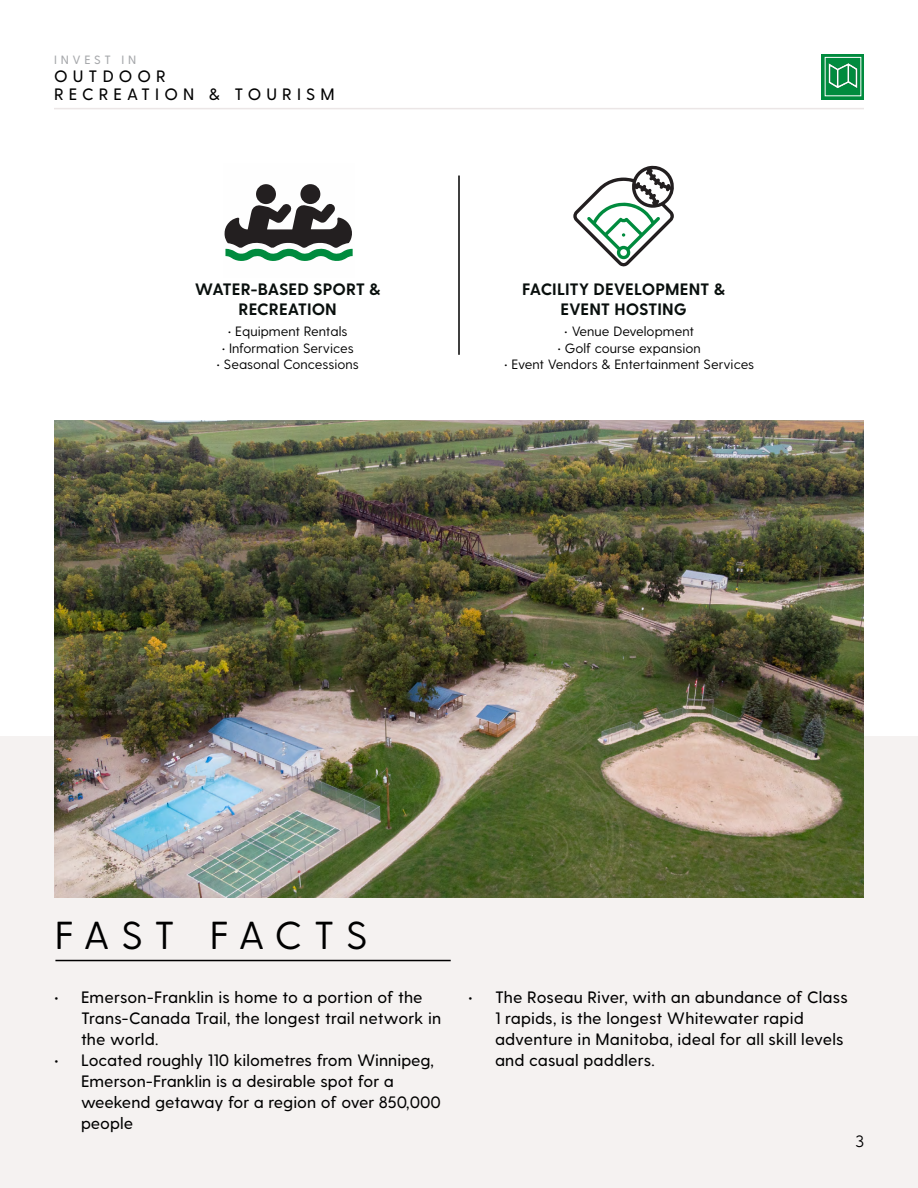
<style>
.page{position:relative;width:918px;height:1188px;background:#fff}
.page>*{position:absolute;margin:0;border:0;box-sizing:border-box;transform-origin:0 0}
.t1{font:39px "Greycliff CF";letter-spacing:.285em;color:#000}
.t2{font:500 16.5px/21px "Greycliff CF";color:#000}
.Investment_Opportuni{font:700 16.5px/19.5px "Greycliff CF";letter-spacing:-.005em;color:#090f0d;text-align:center}
.t3{font:500 16.5px/18px "Greycliff CF";letter-spacing:.31em;color:#000}
.t4{font:16.5px "Greycliff CF";color:#000}
.t5{font:13.5px "Greycliff CF";color:#000}
.t6{font:500 12px "Greycliff CF";letter-spacing:.31em;color:#a7a9ac}
</style>
<div class="page">
<hr style="left:54px;top:108px;width:810px;height:1px;background:#ebe6e6">
<svg style="left:822px;top:54px;width:42px;height:45px"></svg>
<img style="left:827px;top:62px;width:32px;height:27px">
<div style="left:0;top:737px;width:918px;height:451px;background:#f5f2f1"></div>
<hr style="left:458px;top:176px;width:2px;height:179px;background:#000">
<img style="left:54px;top:421px;width:810px;height:477px">
<hr style="left:55px;top:960px;width:396px;height:1px;background:#000">
<svg style="left:224px;top:184px;width:129px;height:77px"></svg>
<div style="left:256px;top:184px;width:20px;height:20px;background:#231f20;border-radius:50%"></div>
<div style="left:300px;top:184px;width:20px;height:20px;background:#231f20;border-radius:50%"></div>
<svg style="left:573px;top:165px;width:101px;height:102px"></svg>
<p class="t6" style="left:54px;top:52px;width:84px">INVEST IN</p>
<p class="t3" style="left:54px;top:68px;width:282px">OUTDOOR<br>RECREATION &amp; TOURISM</p>
<p class="Investment_Opportuni" style="left:195px;top:281px;width:187px">WATER-BASED SPORT &amp;<br>RECREATION</p>
<p class="Investment_Opportuni" style="left:522px;top:281px;width:204px">FACILITY DEVELOPMENT &amp;<br>EVENT HOSTING</p>
<p class="t5" style="left:228px;top:324px;width:121px">• Equipment Rentals</p>
<p class="t5" style="left:222px;top:340px;width:134px">• Information Services</p>
<p class="t5" style="left:217px;top:356px;width:144px">• Seasonal Concessions</p>
<p class="t5" style="left:564px;top:324px;width:131px">• Venue Development</p>
<p class="t5" style="left:558px;top:340px;width:145px">• Golf course expansion</p>
<p class="t5" style="left:504px;top:356px;width:252px">• Event Vendors &amp; Entertainment Services</p>
<h1 class="t1" style="left:55px;top:913px;width:314px">FAST FACTS</h1>
<p class="t2" style="left:81px;top:987px;width:362px;text-indent:-27px">• Emerson-Franklin is home to a portion of the<br>Trans-Canada Trail, the longest trail network in the world.</p>
<p class="t2" style="left:81px;top:1050px;width:361px;text-indent:-27px">• Located roughly 110 kilometres from Winnipeg, Emerson-Franklin is a desirable spot for a weekend getaway for a region of over 850,000 people</p>
<p class="t2" style="left:495px;top:987px;width:354px;text-indent:-27px">• The Roseau River, with an abundance of Class 1 rapids, is the longest Whitewater rapid adventure in Manitoba, ideal for all skill levels and casual paddlers.</p>
<p class="t4" style="left:855px;top:1132px;width:10px">3</p>
</div>
